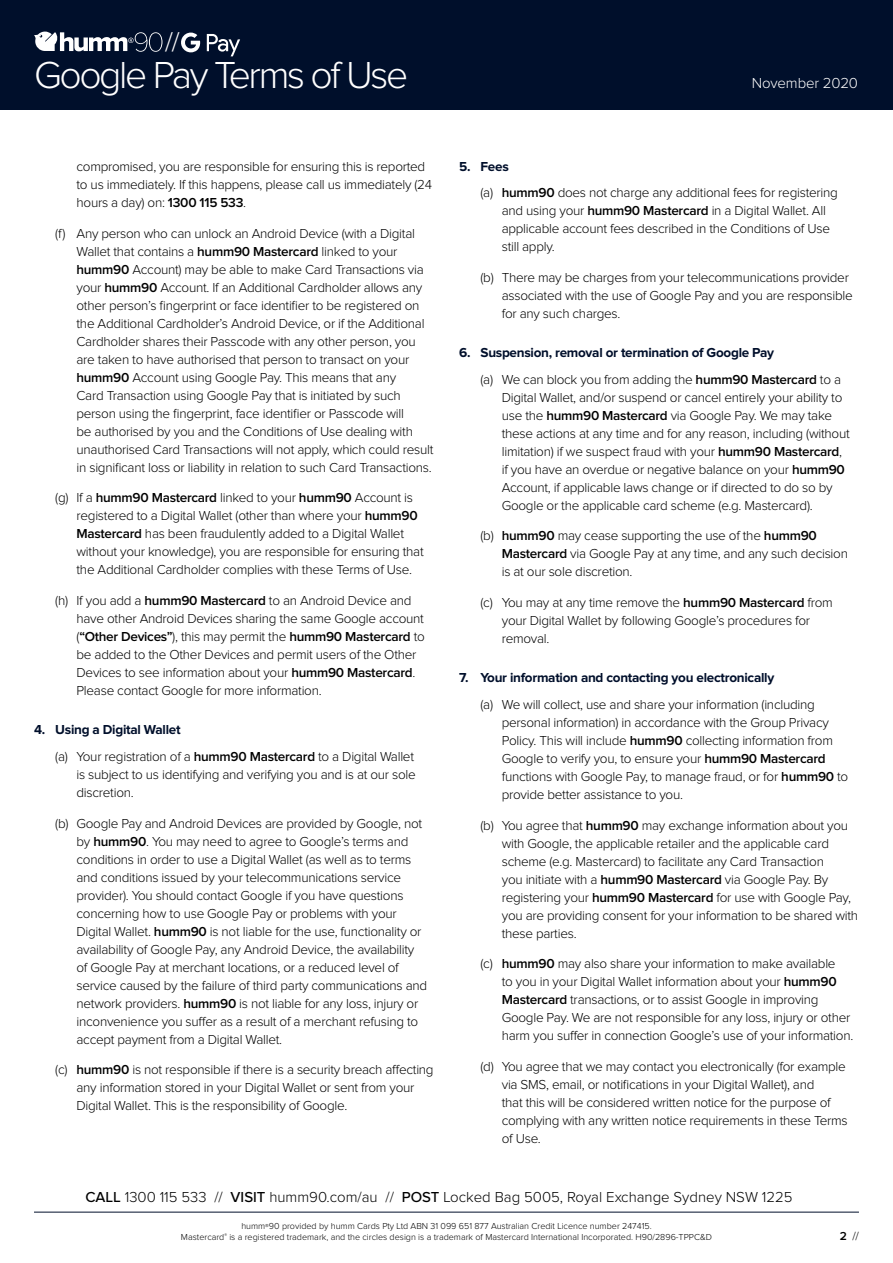
<style>
.page{position:relative;width:893px;height:1263px;background:#fff}
.page>*{position:absolute;margin:0;border:0;box-sizing:border-box;transform-origin:0 0}
.t1{font:300 39px "Proxima Nova";letter-spacing:-.06em;color:#fff}
.t2{font:300 27.45px "Proxima Nova";color:#fff}
.t3{font:300 15px "Proxima Nova";color:#000}
.t4{font:300 15px "Proxima Nova";letter-spacing:-.01em;color:#fff}
.t5{font:300 13.5px/18px "Proxima Nova";letter-spacing:-.02em;color:#000}
.t6{font:700 13.5px/26.5px "Proxima Nova";letter-spacing:-.02em;color:#000f2b}
.t7{font:300 12px "Proxima Nova";color:#000}
.t8{font:300 9px/10.5px "Proxima Nova";color:#000;text-align:center}
.s1{font-weight:600}
.s2{font-weight:700;color:#000f2b}
.s3{font-weight:300;color:#000}
.s4{font-weight:600;color:#000}
.s5{font-weight:500}
.s6{font-size:7.5px}
</style>
<div class="page">
<div style="left:0;top:0;width:893px;height:109px;background:#000f2b"></div>
<svg style="left:34px;top:32px;width:128px;height:20px"></svg>
<svg style="left:207px;top:34px;width:33px;height:22px"></svg>
<svg style="left:181px;top:33px;width:19px;height:19px"></svg>
<hr style="left:34px;top:1212px;width:825px;height:1px;background:#000f2b">
<h2 class="t2" style="left:165px;top:29px;width:16px">//</h2>
<h1 class="t1" style="left:34px;top:57px;width:376px">Google Pay Terms of Use</h1>
<p class="t4" style="left:752px;top:76px;width:108px">November 2020</p>
<p class="t5" style="left:77px;top:158px;width:357px">compromised, you are responsible for ensuring this is reported to us immediately. If this happens, please call us immediately (24 hours a day) on: <span class="s1">1300 115 533</span>.</p>
<p class="t5" style="left:77px;top:225px;width:358px;text-indent:-21px">(f) Any person who can unlock an Android Device (with a Digital Wallet that contains a <span class="s1">humm90 Mastercard</span> linked to your <span class="s1">humm90</span> Account) may be able to make Card Transactions via your <span class="s1">humm90</span> Account. If an Additional Cardholder allows any other person’s fingerprint or face identifier to be registered on the Additional Cardholder’s Android Device, or if the Additional Cardholder shares their Passcode with any other person, you are taken to have authorised that person to transact on your <span class="s1">humm90</span> Account using Google Pay. This means that any<br>Card Transaction using Google Pay that is initiated by such person using the fingerprint, face identifier or Passcode will<br>be authorised by you and the Conditions of Use dealing with unauthorised Card Transactions will not apply, which could result in significant loss or liability in relation to such Card Transactions.</p>
<p class="t5" style="left:77px;top:489px;width:349px;text-indent:-21px">(g) If a <span class="s1">humm90 Mastercard</span> linked to your <span class="s1">humm90</span> Account is registered to a Digital Wallet (other than where your <span class="s1">humm90<br>Mastercard</span> has been fraudulently added to a Digital Wallet without your knowledge), you are responsible for ensuring that the Additional Cardholder complies with these Terms of Use.</p>
<p class="t5" style="left:77px;top:592px;width:350px;text-indent:-21px">(h) If you add a <span class="s1">humm90 Mastercard</span> to an Android Device and have other Android Devices sharing the same Google account (<span class="s1">“Other Devices”</span>), this may permit the <span class="s1">humm90 Mastercard</span> to be added to the Other Devices and permit users of the Other Devices to see information about your <span class="s1">humm90 Mastercard</span>.<br>Please contact Google for more information.</p>
<p class="t5" style="left:55px;top:717px;width:360px;line-height:26.5px;text-indent:-21px"><span class="s2">4. Using a Digital Wallet<br></span>(a) Your registration of a <span class="s1">humm90 Mastercard</span> to a Digital Wallet</p>
<p class="t5" style="left:77px;top:766px;width:341px">is subject to us identifying and verifying you and is at our sole discretion.</p>
<p class="t5" style="left:77px;top:815px;width:352px;text-indent:-21px">(b) Google Pay and Android Devices are provided by Google, not by <span class="s1">humm90</span>. You may need to agree to Google’s terms and conditions in order to use a Digital Wallet (as well as to terms and conditions issued by your telecommunications service provider). You should contact Google if you have questions concerning how to use Google Pay or problems with your Digital Wallet. <span class="s1">humm90</span> is not liable for the use, functionality or availability of Google Pay, any Android Device, the availability of Google Pay at merchant locations, or a reduced level of service caused by the failure of third party communications and network providers. <span class="s1">humm90</span> is not liable for any loss, injury or inconvenience you suffer as a result of a merchant refusing to accept payment from a Digital Wallet.</p>
<p class="t5" style="left:77px;top:1061px;width:359px;text-indent:-21px">(c) <span class="s1">humm90</span> is not responsible if there is a security breach affecting any information stored in your Digital Wallet or sent from your<br>Digital Wallet. This is the responsibility of Google.</p>
<p class="t5" style="left:480px;top:153px;width:359px;line-height:26.5px;text-indent:-21px"><span class="s2">5. Fees<br></span>(a) <span class="s1">humm90</span> does not charge any additional fees for registering</p>
<p class="t5" style="left:502px;top:202px;width:330px">and using your <span class="s1">humm90 Mastercard</span> in a Digital Wallet. All applicable account fees described in the Conditions of Use still apply.</p>
<p class="t5" style="left:502px;top:269px;width:353px;text-indent:-21px">(b) There may be charges from your telecommunications provider associated with the use of Google Pay and you are responsible for any such charges.</p>
<p class="t6" style="left:480px;top:340px;width:362px;text-indent:-21px">6. Suspension, removal or termination of Google Pay<br><span class="s3">(a) We can block you from adding the</span> <span class="s4">humm90 Mastercard</span> <span class="s3">to a</span></p>
<p class="t5" style="left:502px;top:389px;width:349px">Digital Wallet, and/or suspend or cancel entirely your ability to use the <span class="s1">humm90 Mastercard</span> via Google Pay. We may take these actions at any time and for any reason, including (without limitation) if we suspect fraud with your <span class="s1">humm90 Mastercard</span>, if you have an overdue or negative balance on your <span class="s1">humm90<br></span>Account, if applicable laws change or if directed to do so by Google or the applicable card scheme (e.g. Mastercard).</p>
<p class="t5" style="left:502px;top:527px;width:348px;text-indent:-21px">(b) <span class="s1">humm90</span> may cease supporting the use of the <span class="s1">humm90<br>Mastercard</span> via Google Pay at any time, and any such decision is at our sole discretion.</p>
<p class="t5" style="left:502px;top:594px;width:333px;text-indent:-21px">(c) You may at any time remove the <span class="s1">humm90 Mastercard</span> from your Digital Wallet by following Google’s procedures for removal.</p>
<p class="t6" style="left:459px;top:665px;width:317px">7. Your information and contacting you electronically</p>
<p class="t5" style="left:502px;top:696px;width:348px;text-indent:-21px">(a) We will collect, use and share your information (including personal information) in accordance with the Group Privacy Policy. This will include <span class="s1">humm90</span> collecting information from Google to verify you, to ensure your <span class="s1">humm90 Mastercard </span>functions with Google Pay, to manage fraud, or for <span class="s1">humm90</span> to provide better assistance to you.</p>
<p class="t5" style="left:502px;top:817px;width:358px;text-indent:-21px">(b) You agree that <span class="s1">humm90</span> may exchange information about you with Google, the applicable retailer and the applicable card scheme (e.g. Mastercard) to facilitate any Card Transaction<br>you initiate with a <span class="s1">humm90 Mastercard</span> via Google Pay. By registering your <span class="s1">humm90 Mastercard</span> for use with Google Pay, you are providing consent for your information to be shared with these parties.</p>
<p class="t5" style="left:502px;top:955px;width:353px;text-indent:-21px">(c) <span class="s1">humm90</span> may also share your information to make available<br>to you in your Digital Wallet information about your <span class="s1">humm90<br>Mastercard</span> transactions, or to assist Google in improving Google Pay. We are not responsible for any loss, injury or other harm you suffer in connection Google’s use of your information.</p>
<p class="t5" style="left:502px;top:1058px;width:347px;text-indent:-21px">(d) You agree that we may contact you electronically (for example via SMS, email, or notifications in your Digital Wallet), and<br>that this will be considered written notice for the purpose of complying with any written notice requirements in these Terms of Use.</p>
<p class="t3" style="left:85px;top:1190px;width:709px"><span class="s5">CALL</span> 1300 115 533 // <span class="s5">VISIT</span> humm90.com/au // <span class="s5">POST</span> Locked Bag 5005, Royal Exchange Sydney NSW 1225</p>
<p class="t8" style="left:181px;top:1221px;width:533px">humm<span class="s6">®</span>90 provided by humm Cards Pty Ltd ABN 31 099 651 877 Australian Credit Licence number 247415.<br>Mastercard<sup>®</sup> is a registered trademark, and the circles design is a trademark of Mastercard International Incorporated. H90/2896-TPPC&amp;D</p>
<p class="t7" style="left:840px;top:1230px;width:21px"><span class="s1">2</span> //</p>
</div>
